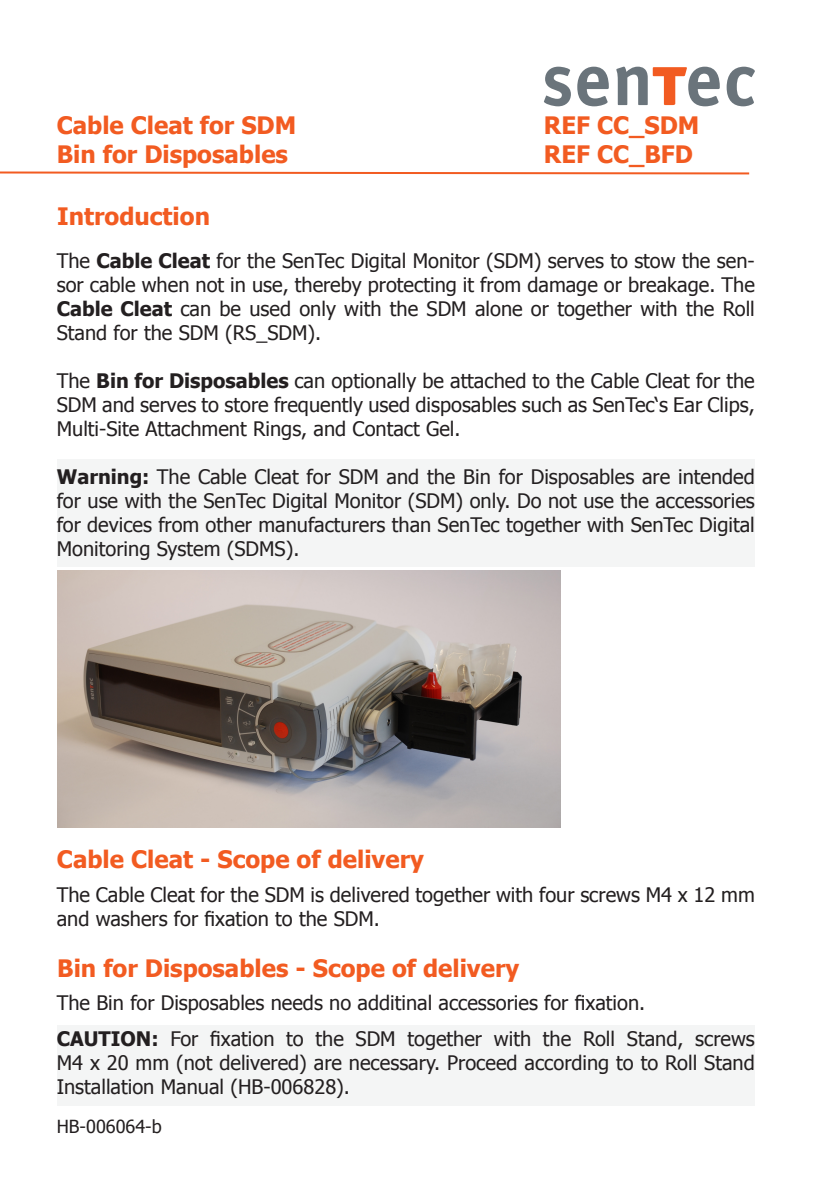
<style>
.page{position:relative;width:840px;height:1191px;background:#fff}
.page>*{position:absolute;margin:0;border:0;box-sizing:border-box;transform-origin:0 0}
.t1{font:700 24px/28.8px "Tahoma";color:#f25b21}
.t2{font:20px/24px "Tahoma";color:#231f20;text-align:justify}
.t3{font:18px "Tahoma";color:#231f20}
.s1{font-weight:700}
</style>
<div class="page">
<svg style="left:0;top:171px;width:750px;height:4px"></svg>
<svg style="left:544px;top:67px;width:26px;height:39px"></svg>
<svg style="left:577px;top:67px;width:31px;height:39px"></svg>
<svg style="left:616px;top:67px;width:103px;height:39px"></svg>
<svg style="left:726px;top:67px;width:28px;height:39px"></svg>
<img style="left:58px;top:571px;width:501px;height:256px">
<div style="left:57px;top:459px;width:697px;height:107px;background:#f4f5f5"></div>
<div style="left:57px;top:1025px;width:697px;height:81px;background:#f4f5f5"></div>
<p class="t1" style="left:57px;top:109px;width:241px">Cable Cleat for SDM<br>Bin for Disposables</p>
<p class="t1" style="left:543px;top:109px;width:157px">REF CC_SDM<br>REF CC_BFD</p>
<p class="t1" style="left:57px;top:200px;width:154px">Introduction</p>
<p class="t2" style="left:57px;top:248px;width:699px">The <span class="s1">Cable Cleat</span> for the SenTec Digital Monitor (SDM) serves to stow the sen&shy;sor cable when not in use, thereby protecting it from damage or breakage. The <span class="s1">Cable Cleat</span> can be used only with the SDM alone or together with the Roll Stand for the SDM (RS_SDM).</p>
<p class="t2" style="left:57px;top:368px;width:699px">The <span class="s1">Bin for Disposables</span> can optionally be attached to the Cable Cleat for the SDM and serves to store frequently used disposables such as SenTec‘s Ear Clips, Multi-Site Attachment Rings, and Contact Gel.</p>
<p class="t2" style="left:57px;top:464px;width:699px"><span class="s1">Warning:</span> The Cable Cleat for SDM and the Bin for Disposables are intended for use with the SenTec Digital Monitor (SDM) only. Do not use the accessories for devices from other manufacturers than SenTec together with SenTec Digital Monitoring System (SDMS).</p>
<p class="t1" style="left:57px;top:843px;width:368px">Cable Cleat - Scope of delivery</p>
<p class="t2" style="left:57px;top:882px;width:699px">The Cable Cleat for the SDM is delivered together with four screws M4 x 12 mm and washers for fixation to the SDM.</p>
<p class="t1" style="left:57px;top:952px;width:463px">Bin for Disposables - Scope of delivery</p>
<p class="t2" style="left:57px;top:990px;width:589px">The Bin for Disposables needs no additinal accessories for fixation.</p>
<p class="t2" style="left:57px;top:1026px;width:699px"><span class="s1">CAUTION:</span> For fixation to the SDM together with the Roll Stand, screws M4 x 20 mm (not delivered) are necessary. Proceed according to to Roll Stand Installation Manual (HB-006828).</p>
<p class="t3" style="left:57px;top:1114px;width:106px">HB-006064-b</p>
</div>
